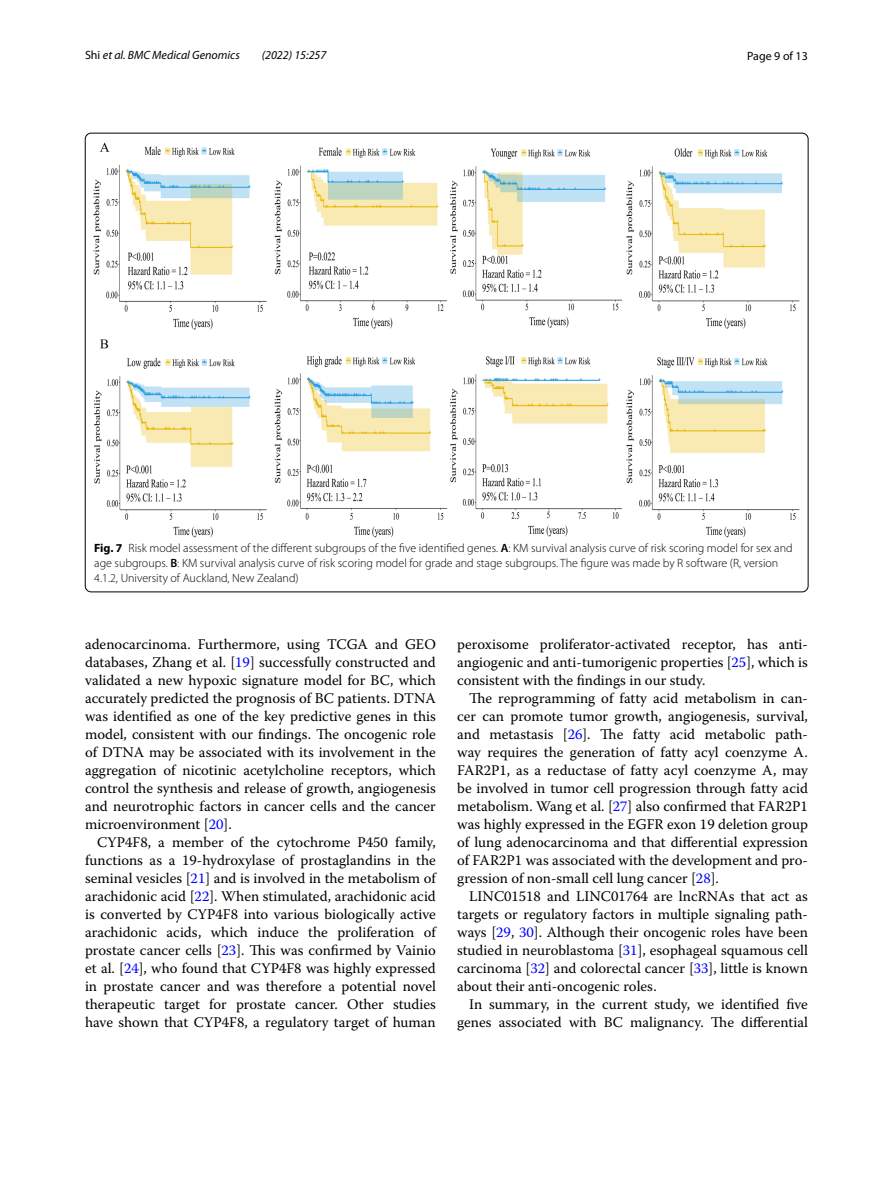
<style>
.page{position:relative;width:893px;height:1187px;background:#fff}
.page>*{position:absolute;margin:0;border:0;box-sizing:border-box;transform-origin:0 0}
.t1{font:14.7px/18px "Warnock Pro";color:#000;text-align:justify}
.t2{font:300 12px/15px "Myriad Pro";color:#000}
.t3{font:italic 12px "Myriad Pro";color:#000}
.t4{font:12px "Myriad Pro";color:#000}
.s1{font-style:normal}
.s2{font-weight:700}
.s3{font-weight:600}
.s4{color:#00f}
</style>
<div class="page">
<img style="left:94px;top:142px;width:706px;height:395px">
<p class="t3" style="left:85px;top:48px;width:156px"><span class="s1">Shi</span> et al. BMC Medical Genomics</p>
<p class="t3" style="left:262px;top:48px;width:66px">(2022) 15:257</p>
<p class="t4" style="left:747px;top:48px;width:62px">Page 9 of 13</p>
<p class="t2" style="left:94px;top:541px;width:700px"><span class="s2">Fig. 7</span> Risk model assessment of the different subgroups of the five identified genes. <span class="s3">A</span>: KM survival analysis curve of risk scoring model for sex and age subgroups. <span class="s3">B</span>: KM survival analysis curve of risk scoring model for grade and stage subgroups. The figure was made by R software (R, version<br>4.1.2, University of Auckland, New Zealand)</p>
<p class="t1" style="left:85px;top:635px;width:352px">adenocarcinoma. Furthermore, using TCGA and GEO databases, Zhang et al. [<span class="s4">19</span>] successfully constructed and validated a new hypoxic signature model for BC, which accurately predicted the prognosis of BC patients. DTNA was identified as one of the key predictive genes in this model, consistent with our findings. The oncogenic role of DTNA may be associated with its involvement in the aggregation of nicotinic acetylcholine receptors, which control the synthesis and release of growth, angiogenesis and neurotrophic factors in cancer cells and the cancer microenvironment [<span class="s4">20</span>].</p>
<p class="t1" style="left:85px;top:833px;width:352px;text-indent:12px">CYP4F8, a member of the cytochrome P450 family, functions as a 19-hydroxylase of prostaglandins in the seminal vesicles [<span class="s4">21</span>] and is involved in the metabolism of arachidonic acid [<span class="s4">22</span>]. When stimulated, arachidonic acid is converted by CYP4F8 into various biologically active arachidonic acids, which induce the proliferation of prostate cancer cells [<span class="s4">23</span>]. This was confirmed by Vainio et al. [<span class="s4">24</span>], who found that CYP4F8 was highly expressed in prostate cancer and was therefore a potential novel therapeutic target for prostate cancer. Other studies have shown that CYP4F8, a regulatory target of human</p>
<p class="t1" style="left:457px;top:635px;width:352px">peroxisome proliferator-activated receptor, has anti&shy;angiogenic and anti-tumorigenic properties [<span class="s4">25</span>], which is consistent with the findings in our study.</p>
<p class="t1" style="left:457px;top:689px;width:352px;text-indent:12px">The reprogramming of fatty acid metabolism in can&shy;cer can promote tumor growth, angiogenesis, survival, and metastasis [<span class="s4">26</span>]. The fatty acid metabolic path&shy;way requires the generation of fatty acyl coenzyme A.<br>FAR2P1, as a reductase of fatty acyl coenzyme A, may be involved in tumor cell progression through fatty acid metabolism. Wang et al. [<span class="s4">27</span>] also confirmed that FAR2P1 was highly expressed in the EGFR exon 19 deletion group of lung adenocarcinoma and that differential expression of FAR2P1 was associated with the development and pro&shy;gression of non-small cell lung cancer [<span class="s4">28</span>].</p>
<p class="t1" style="left:457px;top:887px;width:352px;text-indent:12px">LINC01518 and LINC01764 are lncRNAs that act as targets or regulatory factors in multiple signaling path&shy;ways [<span class="s4">29</span>, <span class="s4">30</span>]. Although their oncogenic roles have been studied in neuroblastoma [<span class="s4">31</span>], esophageal squamous cell carcinoma [<span class="s4">32</span>] and colorectal cancer [<span class="s4">33</span>], little is known about their anti-oncogenic roles.</p>
<p class="t1" style="left:457px;top:995px;width:352px;text-align:right">In summary, in the current study, we identified five genes associated with BC malignancy. The differential</p>
</div>
